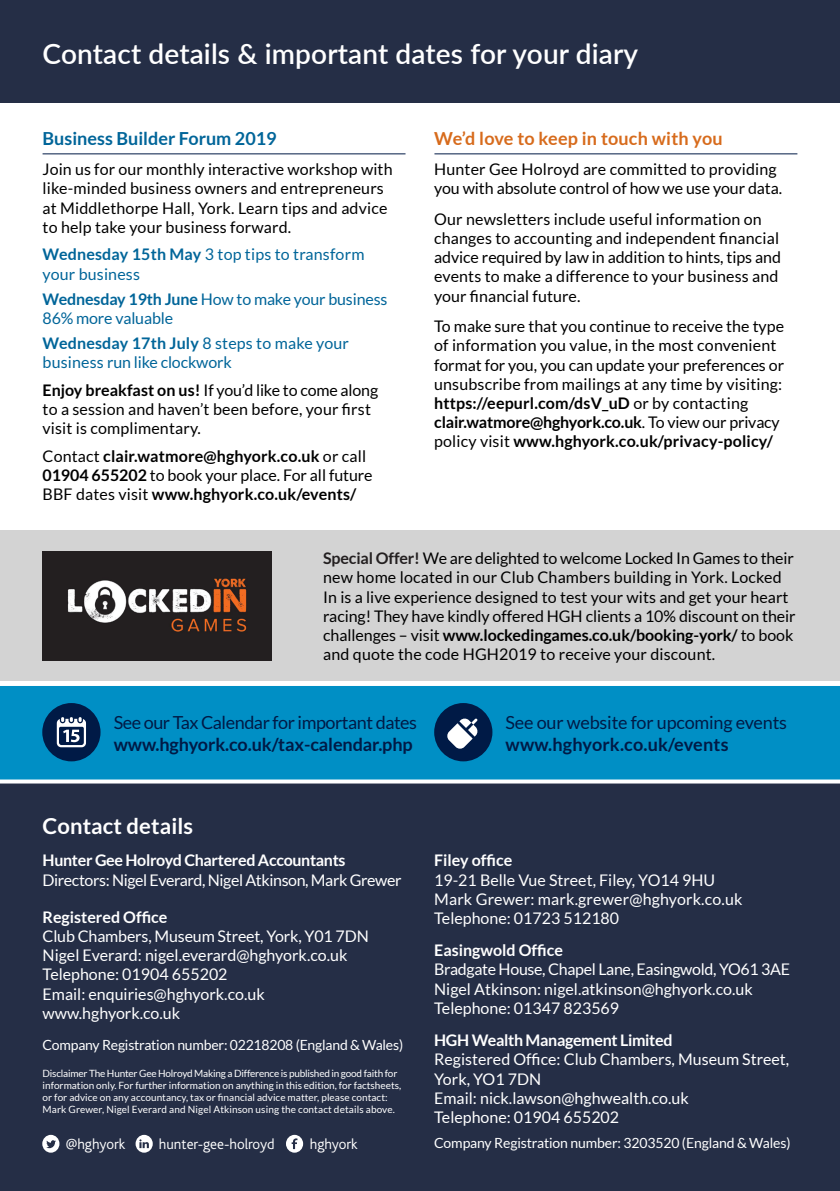
<style>
.page{position:relative;width:840px;height:1191px;background:#fff}
.page>*{position:absolute;margin:0;border:0;box-sizing:border-box;transform-origin:0 0}
.t1{font:600 28px "Lato";letter-spacing:.005em;color:#fff}
.t2{font:700 22px "Lato";letter-spacing:.005em;color:#fff}
.t3{font:18px "Lato";letter-spacing:-.025em;color:#001a46}
.t4{font:700 18px "Lato";letter-spacing:-.005em;color:#001a46}
.t5{font:700 18px "Lato";letter-spacing:.01em;color:#d76b1c}
.t6{font:700 18px "Lato";color:#006599}
.t7{font:16px/19.2px "Lato";letter-spacing:.01em;color:#000}
.t8{font:16px/19.2px "Lato";color:#fff}
.t9{font:700 16px/19.2px "Lato";letter-spacing:.01em;color:#000}
.t10{font:16px/19.2px "Lato";letter-spacing:-.01em;color:#006599}
.t11{font:700 16px "Lato";letter-spacing:-.02em;color:#fff}
.t12{font:16px "Lato";letter-spacing:-.025em;color:#fff}
.t13{font:16px/19.2px "Lato";letter-spacing:.01em;color:#006599}
.t14{font:700 16px "Lato";color:#fff}
.t15{font:300 15px "Bliss";color:#fff}
.t16{font:14px "Lato";letter-spacing:-.015em;color:#fff}
.t17{font:10px/12px "Lato";color:#fff}
.s1{font-weight:700}
.s2{font-weight:400}
.s3{font-weight:700;color:#231f20}
</style>
<div class="page">
<div style="left:0;top:530px;width:839px;height:151px;background:#d3d3d3"></div>
<div style="left:0;top:783px;width:839px;height:408px;background:#252e46"></div>
<div style="left:0;top:686px;width:839px;height:94px;background:#008fc5"></div>
<div style="left:0;top:0;width:839px;height:102px;background:#252e46"></div>
<div style="left:42px;top:1134px;width:17px;height:18px;background:#fff;border-radius:50%"></div>
<svg style="left:46px;top:1140px;width:10px;height:8px"></svg>
<div style="left:286px;top:1134px;width:17px;height:18px;background:#fff;border-radius:50%"></div>
<svg style="left:291px;top:1138px;width:6px;height:11px"></svg>
<svg style="left:135px;top:1134px;width:18px;height:18px"></svg>
<svg style="left:139px;top:1139px;width:10px;height:9px"></svg>
<hr style="left:43px;top:153px;width:362px;height:1px;background:#001a46">
<hr style="left:434px;top:153px;width:363px;height:1px;background:#001a46">
<div style="left:42px;top:703px;width:58px;height:58px;background:#001a46;border-radius:50%"></div>
<svg style="left:57px;top:717px;width:29px;height:30px"></svg>
<div style="left:434px;top:703px;width:58px;height:58px;background:#001a46;border-radius:50%"></div>
<svg style="left:447px;top:718px;width:31px;height:31px"></svg>
<img style="left:42px;top:551px;width:229px;height:109px">
<h1 class="t1" style="left:43px;top:33px;width:596px">Contact details &amp; important dates for your diary</h1>
<p class="t6" style="left:43px;top:128px;width:235px">Business Builder Forum 2019</p>
<p class="t7" style="left:43px;top:160px;width:351px">Join us for our monthly interactive workshop with like-minded business owners and entrepreneurs at Middlethorpe Hall, York. Learn tips and advice to help take your business forward.</p>
<p class="t13" style="left:43px;top:245px;width:323px"><span class="s1">Wednesday 15th May</span> 3 top tips to transform your business</p>
<p class="t10" style="left:43px;top:289px;width:346px"><span class="s1">Wednesday 19th June</span> How to make your business<br>86% more valuable</p>
<p class="t10" style="left:43px;top:333px;width:308px"><span class="s1">Wednesday 17th July</span> 8 steps to make your business run like clockwork</p>
<p class="t7" style="left:43px;top:380px;width:337px"><span class="s1">Enjoy breakfast on us!</span> If you’d like to come along to a session and haven’t been before, your first visit is complimentary.</p>
<p class="t9" style="left:43px;top:446px;width:331px"><span class="s2">Contact</span> clair.watmore@hghyork.co.uk <span class="s2">or call<br></span>01904 655202 <span class="s2">to book your place. For all future<br>BBF dates visit</span> www.hghyork.co.uk/events/</p>
<p class="t5" style="left:434px;top:128px;width:290px">We’d love to keep in touch with you</p>
<p class="t7" style="left:434px;top:160px;width:349px">Hunter Gee Holroyd are committed to providing you with absolute control of how we use your data.</p>
<p class="t7" style="left:434px;top:209px;width:348px">Our newsletters include useful information on changes to accounting and independent financial advice required by law in addition to hints, tips and events to make a difference to your business and your financial future.</p>
<p class="t7" style="left:434px;top:317px;width:351px">To make sure that you continue to receive the type of information you value, in the most convenient format for you, you can update your preferences or unsubscribe from mailings at any time by visiting: <span class="s1">https://eepurl.com/dsV_uD</span> or by contacting <span class="s1">clair.watmore@hghyork.co.uk</span>. To view our privacy policy visit <span class="s1">www.hghyork.co.uk/privacy-policy/</span></p>
<p class="t7" style="left:323px;top:548px;width:474px"><span class="s3">Special Offer!</span> We are delighted to welcome Locked In Games to their new home located in our Club Chambers building in York. Locked In is a live experience designed to test your wits and get your heart racing! They have kindly offered HGH clients a 10% discount on their challenges – visit <span class="s1">www.lockedingames.co.uk/booking-york/</span> to book and quote the code HGH2019 to receive your discount.</p>
<p class="t3" style="left:114px;top:712px;width:305px">See our Tax Calendar for important dates</p>
<p class="t4" style="left:114px;top:734px;width:300px">www.hghyork.co.uk/tax-calendar.php</p>
<p class="t3" style="left:505px;top:712px;width:283px">See our website for upcoming events</p>
<p class="t4" style="left:505px;top:734px;width:224px">www.hghyork.co.uk/events</p>
<h2 class="t2" style="left:43px;top:813px;width:152px">Contact details</h2>
<p class="t11" style="left:43px;top:851px;width:304px">Hunter Gee Holroyd Chartered Accountants</p>
<p class="t12" style="left:43px;top:871px;width:360px">Directors: Nigel Everard, Nigel Atkinson, Mark Grewer</p>
<p class="t14" style="left:43px;top:908px;width:126px">Registered Office</p>
<p class="t8" style="left:43px;top:926px;width:327px">Club Chambers, Museum Street, York, Y01 7DN Nigel Everard: nigel.everard@hghyork.co.uk Telephone: 01904 655202<br>Email: enquiries@hghyork.co.uk www.hghyork.co.uk</p>
<p class="t16" style="left:43px;top:1037px;width:362px">Company Registration number: 02218208 (England &amp; Wales)</p>
<p class="t17" style="left:43px;top:1067px;width:360px">Disclaimer The Hunter Gee Holroyd Making a Difference is published in good faith for information only. For further information on anything in this edition, for factsheets, or for advice on any accountancy, tax or financial advice matter, please contact:<br>Mark Grewer, Nigel Everard and Nigel Atkinson using the contact details above.</p>
<p class="t15" style="left:66px;top:1135px;width:61px">@hghyork</p>
<p class="t15" style="left:159px;top:1135px;width:117px">hunter-gee-holroyd</p>
<p class="t15" style="left:310px;top:1135px;width:49px">hghyork</p>
<p class="t14" style="left:434px;top:851px;width:80px">Filey office</p>
<p class="t8" style="left:434px;top:870px;width:310px">19-21 Belle Vue Street, Filey, YO14 9HU<br>Mark Grewer: mark.grewer@hghyork.co.uk<br>Telephone: 01723 512180</p>
<p class="t14" style="left:434px;top:941px;width:130px">Easingwold Office</p>
<p class="t8" style="left:434px;top:960px;width:357px">Bradgate House, Chapel Lane, Easingwold, YO61 3AE<br>Nigel Atkinson: nigel.atkinson@hghyork.co.uk<br>Telephone: 01347 823569</p>
<p class="t11" style="left:434px;top:1031px;width:240px">HGH Wealth Management Limited</p>
<p class="t8" style="left:434px;top:1049px;width:356px">Registered Office: Club Chambers, Museum Street,<br>York, YO1 7DN<br>Email: nick.lawson@hghwealth.co.uk<br>Telephone: 01904 655202</p>
<p class="t16" style="left:434px;top:1134px;width:358px">Company Registration number: 3203520 (England &amp; Wales)</p>
</div>
